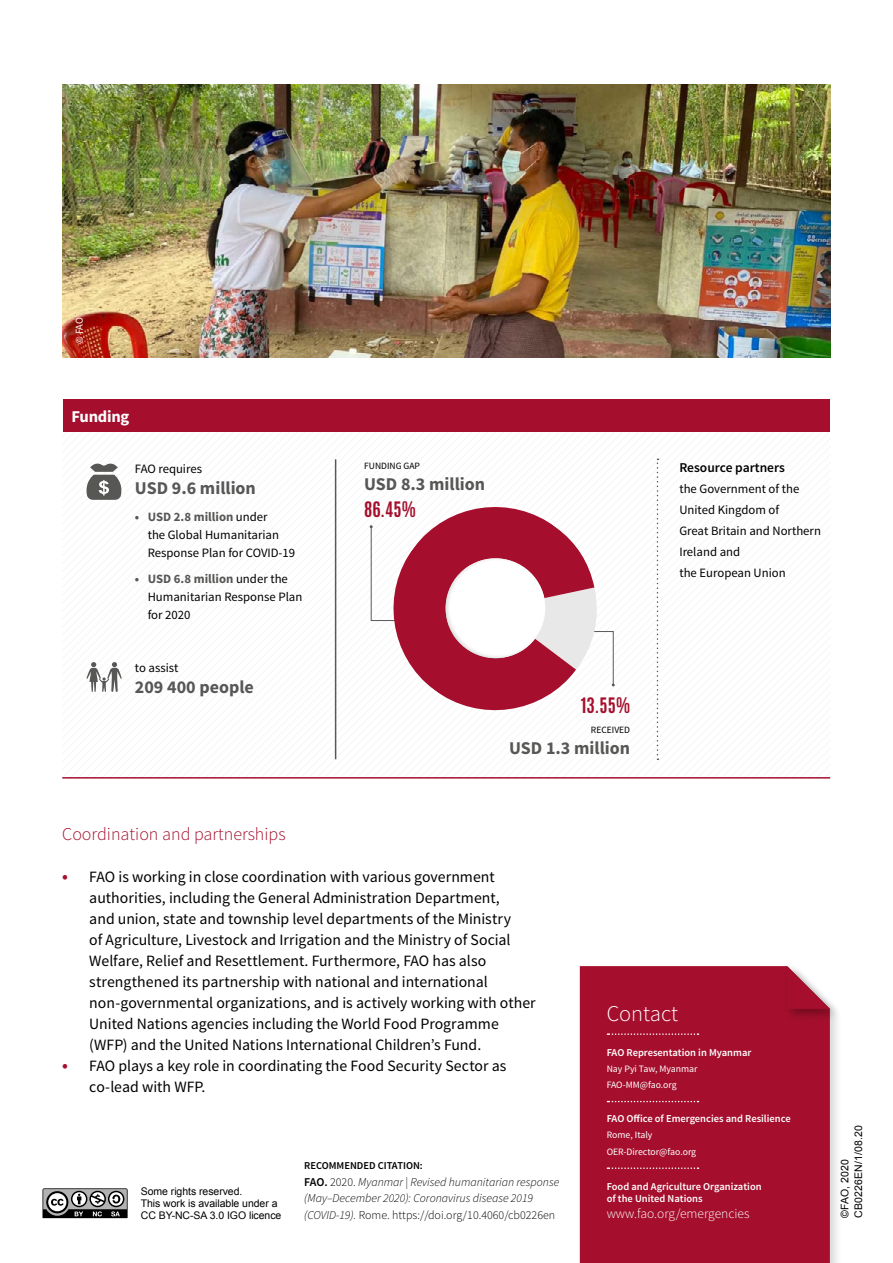
<style>
.page{position:relative;width:893px;height:1263px;background:#fff}
.page>*{position:absolute;margin:0;border:0;box-sizing:border-box;transform-origin:0 0}
.t1{font:300 22.5px "Source Sans Pro";color:#fff}
.t2{font:700 18px "Source Sans Pro";color:#575756}
.t3{font:300 18px "Source Sans Pro";color:#a50f2d}
.t4{font:700 17.85px "Antonio";color:#a50f2d}
.t5{font:700 16.5px "Source Sans Pro";letter-spacing:-.015em;color:#fff}
.t6{font:15.75px/21px "Source Sans Pro";color:#000}
.t7{font:300 13.5px "Source Sans Pro";color:#fff}
.t8{font:600 13.5px "Source Sans Pro";color:#000}
.t9{font:12.75px/21px "Source Sans Pro";color:#000}
.t10{font:italic 300 12px/16.5px "Source Sans Pro";color:#000}
.t11{font:600 10.5px/12px "Source Sans Pro";color:#fff}
.t12{font:10.5px/12px "Arial";letter-spacing:-.005em;color:#000}
.t13{font:10.5px/13.5px "Arial";letter-spacing:.02em;color:#000}
.t14{font:600 10.5px "Source Sans Pro";color:#000}
.t15{font:10.5px "Source Sans Pro";color:#fff}
.t16{font:9.75px/16.2px "Source Sans Pro";color:#fff}
.t17{font:9.6px "Source Sans Pro";color:#000}
.s1{font-weight:700;color:#575756}
.s2{font-family:"Bebas Neue";font-size:22.5px}
.s3{font-weight:600;font-size:18px;color:#a50f2d}
.s4{font-weight:600;font-style:normal}
.s5{font-style:normal}
</style>
<div class="page">
<hr style="left:335px;top:459px;width:1px;height:300px;background:#575756">
<div style="left:576px;top:962px;width:267px;height:301px;background:#000;opacity:.16"></div>
<div style="left:580px;top:966px;width:250px;height:297px;background:#a50f2d"></div>
<div style="left:783px;top:963px;width:58px;height:59px;background:#000;opacity:.3"></div>
<svg style="left:787px;top:966px;width:43px;height:43px"></svg>
<svg style="left:607px;top:1033px;width:91px;height:2px"></svg>
<svg style="left:607px;top:1101px;width:91px;height:1px"></svg>
<svg style="left:607px;top:1167px;width:91px;height:2px"></svg>
<svg style="left:370px;top:458px;width:290px;height:302px"></svg>
<svg style="left:86px;top:463px;width:36px;height:229px"></svg>
<hr style="left:62px;top:777px;width:768px;height:1px;background:#a50f2d">
<div style="left:63px;top:399px;width:767px;height:33px;background:#a50f2d"></div>
<img style="left:62px;top:84px;width:768px;height:273px">
<svg style="left:43px;top:1188px;width:85px;height:30px;background:#757474"></svg>
<p class="t15" style="left:73px;top:344px;width:29px;rotate:-90deg">© FAO</p>
<p class="t5" style="left:72px;top:406px;width:59px">Funding</p>
<p class="t9" style="left:135px;top:459px;width:69px">FAO requires</p>
<p class="t2" style="left:135px;top:477px;width:122px">USD 9.6 million</p>
<p class="t9" style="left:148px;top:508px;width:149px;line-height:18px;text-indent:-13px"><span class="s1">• USD 2.8 million</span> under<br>the Global Humanitarian<br>Response Plan for COVID-19</p>
<p class="t9" style="left:148px;top:570px;width:156px;line-height:18px;text-indent:-13px"><span class="s1">• USD 6.8 million</span> under the<br>Humanitarian Response Plan for 2020</p>
<p class="t9" style="left:135px;top:657px;width:45px">to assist</p>
<p class="t2" style="left:135px;top:675px;width:120px">209 400 people</p>
<p class="t17" style="left:364px;top:459px;width:57px">FUNDING GAP</p>
<p class="t2" style="left:364px;top:472px;width:122px">USD 8.3 million</p>
<p class="t4" style="left:364px;top:496px;width:53px">86.45<span class="s2">%</span></p>
<p class="t4" style="left:581px;top:692px;width:51px">13.55<span class="s2">%</span></p>
<p class="t17" style="left:591px;top:723px;width:41px">RECEIVED</p>
<p class="t2" style="left:509px;top:736px;width:122px">USD 1.3 million</p>
<p class="t8" style="left:679px;top:459px;width:107px">Resource partners</p>
<p class="t9" style="left:679px;top:479px;width:143px">the Government of the<br>United Kingdom of<br>Great Britain and Northern<br>Ireland and<br>the European Union</p>
<p class="t3" style="left:62px;top:823px;width:225px">Coordination and partnerships</p>
<p class="t6" style="left:89px;top:867px;width:448px;text-indent:-27px"><span class="s3">•</span> FAO is working in close coordination with various government authorities, including the General Administration Department,<br>and union, state and township level departments of the Ministry<br>of Agriculture, Livestock and Irrigation and the Ministry of Social Welfare, Relief and Resettlement. Furthermore, FAO has also strengthened its partnership with national and international non‑governmental organizations, and is actively working with other United Nations agencies including the World Food Programme (WFP) and the United Nations International Children’s Fund.</p>
<p class="t6" style="left:89px;top:1056px;width:419px;text-indent:-27px"><span class="s3">•</span> FAO plays a key role in coordinating the Food Security Sector as co‑lead with WFP.</p>
<p class="t12" style="left:141px;top:1185px;width:142px">Some rights reserved.<br>This work is available under a<br>CC BY-NC-SA 3.0 IGO licence</p>
<p class="t14" style="left:304px;top:1159px;width:120px">RECOMMENDED CITATION:</p>
<p class="t10" style="left:304px;top:1174px;width:257px"><span class="s4">FAO.</span> <span class="s5">2020.</span> Myanmar | Revised humanitarian response (May–December 2020): Coronavirus disease 2019 (COVID-19). <span class="s5">Rome. https://doi.org/10.4060/cb0226en</span></p>
<h1 class="t1" style="left:607px;top:999px;width:73px">Contact</h1>
<p class="t11" style="left:607px;top:1046px;width:146px">FAO Representation in Myanmar</p>
<p class="t16" style="left:607px;top:1061px;width:92px">Nay Pyi Taw, Myanmar<br>FAO-MM@fao.org</p>
<p class="t11" style="left:607px;top:1113px;width:185px">FAO Office of Emergencies and Resilience</p>
<p class="t16" style="left:607px;top:1127px;width:91px">Rome, Italy<br>OER-Director@fao.org</p>
<p class="t13" style="left:838px;top:1218px;width:95px;rotate:-90deg">©FAO, 2020<br>CB0226EN/1/08.20</p>
<p class="t11" style="left:607px;top:1180px;width:156px">Food and Agriculture Organization of the United Nations</p>
<p class="t7" style="left:607px;top:1205px;width:144px">www.fao.org/emergencies</p>
</div>
